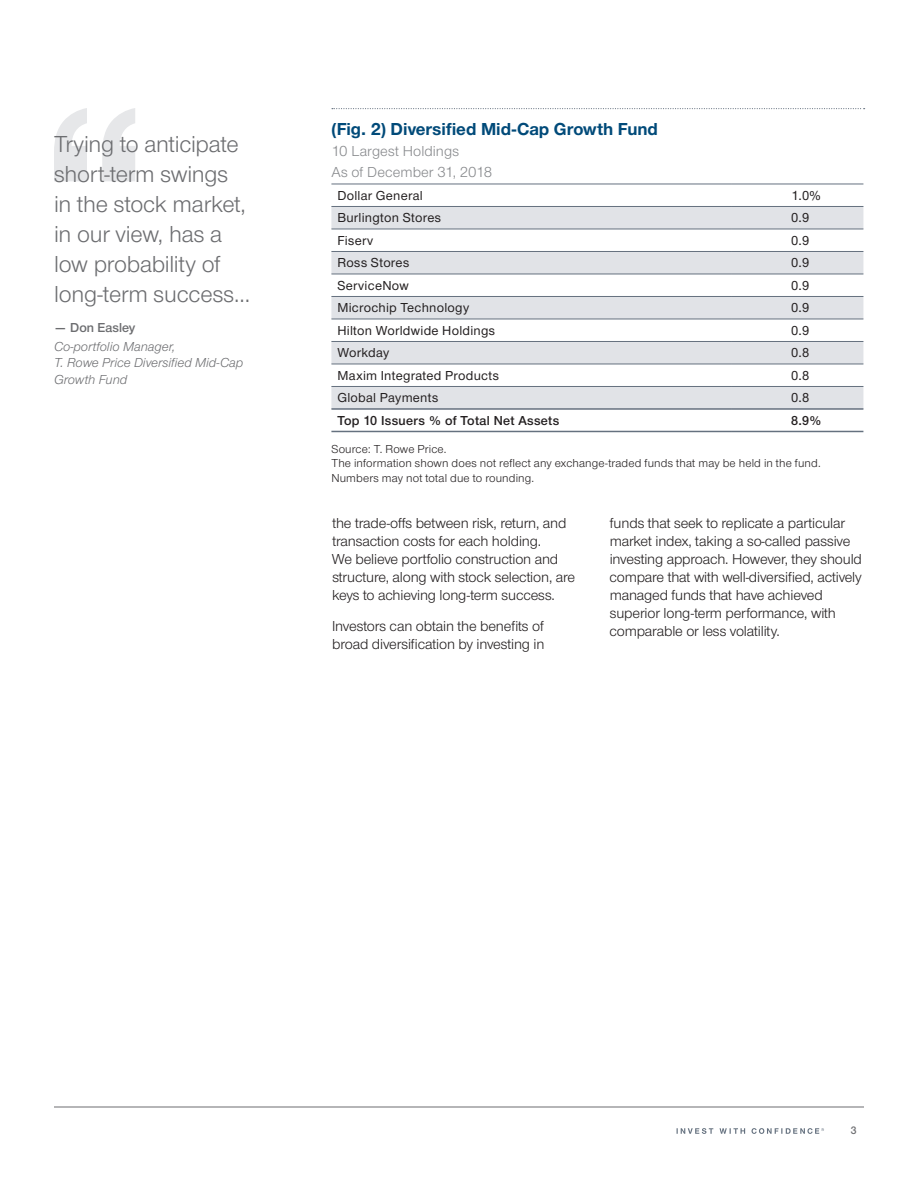
<style>
.page{position:relative;width:918px;height:1188px;background:#fff}
.page>*{position:absolute;margin:0;border:0;box-sizing:border-box;transform-origin:0 0}
.t1{font:24px/30px "Nimbus Sans Novus";letter-spacing:-.01em;color:#6c6d70}
.t2{font:700 18px "Nimbus Sans Novus";color:#004a79}
.t3{font:15px/18px "Nimbus Sans Novus";letter-spacing:-.01em;color:#231f20}
.t4{font:15px/21px "Nimbus Sans Novus";letter-spacing:.005em;color:#87898c}
.t5{font:500 13.5px "Nimbus Sans Novus";letter-spacing:.02em;color:#231f20}
.t6{font:italic 13.5px/16.5px "Nimbus Sans Novus";color:#6c6d70}
.t7{font:600 13.5px "Nimbus Sans Novus";letter-spacing:.02em;color:#231f20}
.t8{font:600 13.5px "Nimbus Sans Novus";color:#6c6d70}
.t9{font:12px/14.4px "Nimbus Sans Novus";letter-spacing:.01em;color:#231f20}
.t10{font:600 11.25px "Nimbus Sans Novus";color:#6c6d70}
</style>
<div class="page">
<hr style="left:54px;top:1107px;width:810px;height:1px;background:#6c6d70">
<svg style="left:332px;top:108px;width:533px;height:1px"></svg>
<div style="left:331px;top:207px;width:532px;height:22px;background:#e1e3e7"></div>
<svg style="left:331px;top:252px;width:532px;height:156px;fill:#e1e3e7"></svg>
<hr style="left:331px;top:206px;width:400px;height:1px;background:#65717f">
<hr style="left:731px;top:206px;width:132px;height:1px;background:#65717f">
<hr style="left:331px;top:229px;width:400px;height:1px;background:#65717f">
<hr style="left:731px;top:229px;width:132px;height:1px;background:#65717f">
<hr style="left:331px;top:251px;width:400px;height:1px;background:#65717f">
<hr style="left:731px;top:251px;width:132px;height:1px;background:#65717f">
<hr style="left:331px;top:274px;width:400px;height:1px;background:#65717f">
<hr style="left:731px;top:274px;width:132px;height:1px;background:#65717f">
<hr style="left:331px;top:296px;width:400px;height:1px;background:#65717f">
<hr style="left:731px;top:296px;width:132px;height:1px;background:#65717f">
<hr style="left:331px;top:319px;width:400px;height:1px;background:#65717f">
<hr style="left:731px;top:319px;width:132px;height:1px;background:#65717f">
<hr style="left:331px;top:341px;width:400px;height:1px;background:#65717f">
<hr style="left:731px;top:341px;width:132px;height:1px;background:#65717f">
<hr style="left:331px;top:364px;width:400px;height:1px;background:#65717f">
<hr style="left:731px;top:364px;width:132px;height:1px;background:#65717f">
<hr style="left:331px;top:386px;width:400px;height:1px;background:#65717f">
<hr style="left:731px;top:386px;width:132px;height:1px;background:#65717f">
<hr style="left:331px;top:184px;width:400px;height:1px;background:#65717f">
<hr style="left:731px;top:184px;width:132px;height:1px;background:#65717f">
<hr style="left:331px;top:408px;width:400px;height:2px;background:#65717f">
<hr style="left:731px;top:408px;width:132px;height:2px;background:#65717f">
<hr style="left:331px;top:431px;width:400px;height:1px;background:#65717f">
<hr style="left:731px;top:431px;width:132px;height:1px;background:#65717f">
<svg style="left:54px;top:108px;width:81px;height:73px"></svg>
<svg style="left:677px;top:1128px;width:147px;height:6px"></svg>
<h1 class="t1" style="left:54px;top:128px;width:198px">Trying to anticipate short-term swings in the stock market, in our view, has a low probability of long‑term success…</h1>
<p class="t8" style="left:54px;top:319px;width:83px">— Don Easley</p>
<p class="t6" style="left:54px;top:337px;width:191px">Co-portfolio Manager,<br>T. Rowe Price Diversified Mid-Cap<br>Growth Fund</p>
<p class="t2" style="left:331px;top:117px;width:328px">(Fig. 2) Diversified Mid-Cap Growth Fund</p>
<p class="t4" style="left:331px;top:140px;width:162px">10 Largest Holdings<br>As of December 31, 2018</p>
<p class="t5" style="left:337px;top:186px;width:87px">Dollar General</p>
<p class="t5" style="left:792px;top:186px;width:31px">1.0%</p>
<p class="t5" style="left:337px;top:209px;width:105px">Burlington Stores</p>
<p class="t5" style="left:791px;top:209px;width:20px">0.9</p>
<p class="t5" style="left:337px;top:231px;width:37px">Fiserv</p>
<p class="t5" style="left:791px;top:231px;width:20px">0.9</p>
<p class="t5" style="left:337px;top:254px;width:73px">Ross Stores</p>
<p class="t5" style="left:791px;top:254px;width:20px">0.9</p>
<p class="t5" style="left:337px;top:276px;width:73px">ServiceNow</p>
<p class="t5" style="left:791px;top:276px;width:20px">0.9</p>
<p class="t5" style="left:337px;top:299px;width:133px">Microchip Technology</p>
<p class="t5" style="left:791px;top:299px;width:20px">0.9</p>
<p class="t5" style="left:337px;top:321px;width:159px">Hilton Worldwide Holdings</p>
<p class="t5" style="left:791px;top:321px;width:20px">0.9</p>
<p class="t5" style="left:337px;top:344px;width:53px">Workday</p>
<p class="t5" style="left:791px;top:344px;width:20px">0.8</p>
<p class="t5" style="left:337px;top:366px;width:163px">Maxim Integrated Products</p>
<p class="t5" style="left:791px;top:366px;width:20px">0.8</p>
<p class="t5" style="left:337px;top:389px;width:102px">Global Payments</p>
<p class="t5" style="left:791px;top:389px;width:20px">0.8</p>
<p class="t7" style="left:337px;top:411px;width:223px">Top 10 Issuers % of Total Net Assets</p>
<p class="t7" style="left:791px;top:411px;width:32px">8.9%</p>
<p class="t9" style="left:331px;top:441px;width:491px">Source: T. Rowe Price.<br>The information shown does not reflect any exchange-traded funds that may be held in the fund.<br>Numbers may not total due to rounding.</p>
<p class="t3" style="left:332px;top:513px;width:245px">the trade-offs between risk, return, and transaction costs for each holding.<br>We believe portfolio construction and structure, along with stock selection, are keys to achieving long‑term success.</p>
<p class="t3" style="left:332px;top:617px;width:214px">Investors can obtain the benefits of broad diversification by investing in</p>
<p class="t3" style="left:610px;top:513px;width:254px">funds that seek to replicate a particular market index, taking a so‑called passive investing approach. However, they should compare that with well‑diversified, actively managed funds that have achieved superior long‑term performance, with comparable or less volatility.</p>
<p class="t10" style="left:851px;top:1123px;width:7px">3</p>
</div>
